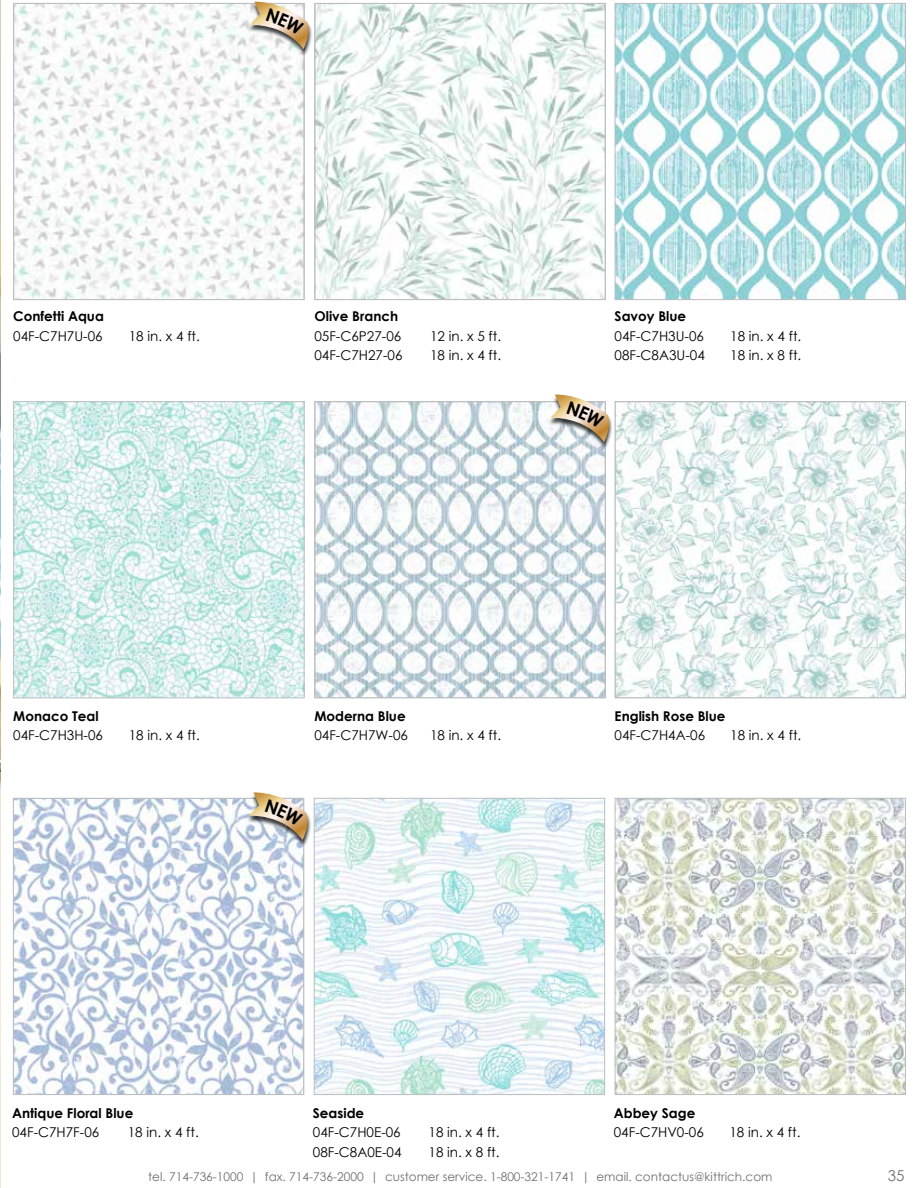
<style>
.page{position:relative;width:918px;height:1188px;background:#fff}
.page>*{position:absolute;margin:0;border:0;box-sizing:border-box;transform-origin:0 0}
.t1{font:15px "Century Gothic";color:#6d6e71}
.t2{font:13.5px "Century Gothic";color:#000}
.t3{font:700 13.5px "Century Gothic";color:#000}
.t4{font:12px "Century Gothic";color:#6d6e71}
</style>
<div class="page">
<img style="left:0;top:0;width:1px;height:1188px">
<img style="left:15px;top:403px;width:287px;height:293px">
<div style="left:13px;top:401px;width:291px;height:297px;border:1px solid #bcbec0"></div>
<img style="left:316px;top:800px;width:287px;height:293px">
<div style="left:314px;top:798px;width:291px;height:297px;border:1px solid #bcbec0"></div>
<img style="left:317px;top:404px;width:286px;height:292px">
<div style="left:314px;top:401px;width:292px;height:297px;border:1px solid #bcbec0"></div>
<img style="left:15px;top:800px;width:287px;height:293px">
<div style="left:13px;top:798px;width:291px;height:297px;border:1px solid #bcbec0"></div>
<img style="left:617px;top:404px;width:287px;height:292px">
<div style="left:615px;top:401px;width:291px;height:297px;border:1px solid #bcbec0"></div>
<img style="left:617px;top:800px;width:287px;height:293px">
<div style="left:615px;top:798px;width:291px;height:297px;border:1px solid #bcbec0"></div>
<img style="left:16px;top:5px;width:286px;height:293px">
<div style="left:13px;top:3px;width:291px;height:297px;border:1px solid #bcbec0"></div>
<img style="left:317px;top:5px;width:286px;height:293px">
<div style="left:314px;top:3px;width:292px;height:297px;border:1px solid #bcbec0"></div>
<img style="left:617px;top:5px;width:287px;height:293px">
<div style="left:615px;top:3px;width:291px;height:297px;border:1px solid #bcbec0"></div>
<div style="left:247px;top:3px;width:66px;height:54px;background:#000;opacity:.75"></div>
<div style="left:548px;top:395px;width:66px;height:54px;background:#000;opacity:.75"></div>
<div style="left:246px;top:793px;width:66px;height:54px;background:#000;opacity:.75"></div>
<svg style="left:250px;top:2px;width:62px;height:47px"></svg>
<svg style="left:550px;top:394px;width:63px;height:48px"></svg>
<svg style="left:249px;top:792px;width:62px;height:48px"></svg>
<p class="t3" style="left:13px;top:308px;width:92px">Confetti Aqua</p>
<p class="t2" style="left:13px;top:328px;width:91px">04F-C7H7U-06</p>
<p class="t2" style="left:129px;top:328px;width:73px">18 in. x 4 ft.</p>
<p class="t3" style="left:314px;top:308px;width:85px">Olive Branch</p>
<p class="t2" style="left:314px;top:328px;width:88px">05F-C6P27-06</p>
<p class="t2" style="left:430px;top:328px;width:73px">12 in. x 5 ft.</p>
<p class="t2" style="left:314px;top:347px;width:90px">04F-C7H27-06</p>
<p class="t2" style="left:430px;top:347px;width:73px">18 in. x 4 ft.</p>
<p class="t3" style="left:615px;top:308px;width:73px">Savoy Blue</p>
<p class="t2" style="left:615px;top:328px;width:91px">04F-C7H3U-06</p>
<p class="t2" style="left:730px;top:328px;width:73px">18 in. x 4 ft.</p>
<p class="t2" style="left:615px;top:347px;width:92px">08F-C8A3U-04</p>
<p class="t2" style="left:730px;top:347px;width:73px">18 in. x 8 ft.</p>
<p class="t3" style="left:13px;top:707px;width:87px">Monaco Teal</p>
<p class="t2" style="left:13px;top:727px;width:91px">04F-C7H3H-06</p>
<p class="t2" style="left:129px;top:727px;width:73px">18 in. x 4 ft.</p>
<p class="t3" style="left:314px;top:707px;width:93px">Moderna Blue</p>
<p class="t2" style="left:314px;top:727px;width:95px">04F-C7H7W-06</p>
<p class="t2" style="left:430px;top:727px;width:73px">18 in. x 4 ft.</p>
<p class="t3" style="left:615px;top:707px;width:112px">English Rose Blue</p>
<p class="t2" style="left:615px;top:727px;width:92px">04F-C7H4A-06</p>
<p class="t2" style="left:730px;top:727px;width:73px">18 in. x 4 ft.</p>
<p class="t3" style="left:12px;top:1104px;width:123px">Antique Floral Blue</p>
<p class="t2" style="left:12px;top:1124px;width:89px">04F-C7H7F-06</p>
<p class="t2" style="left:128px;top:1124px;width:73px">18 in. x 4 ft.</p>
<p class="t3" style="left:313px;top:1104px;width:53px">Seaside</p>
<p class="t2" style="left:313px;top:1124px;width:89px">04F-C7H0E-06</p>
<p class="t2" style="left:429px;top:1124px;width:73px">18 in. x 4 ft.</p>
<p class="t2" style="left:313px;top:1144px;width:90px">08F-C8A0E-04</p>
<p class="t2" style="left:429px;top:1144px;width:73px">18 in. x 8 ft.</p>
<p class="t3" style="left:614px;top:1104px;width:83px">Abbey Sage</p>
<p class="t2" style="left:614px;top:1124px;width:92px">04F-C7HV0-06</p>
<p class="t2" style="left:729px;top:1124px;width:73px">18 in. x 4 ft.</p>
<p class="t4" style="left:148px;top:1170px;width:626px">tel. 714-736-1000 | fax. 714-736-2000 | customer service. 1-800-321-1741 | email. contactus@kittrich.com</p>
<p class="t1" style="left:888px;top:1167px;width:18px">35</p>
</div>
